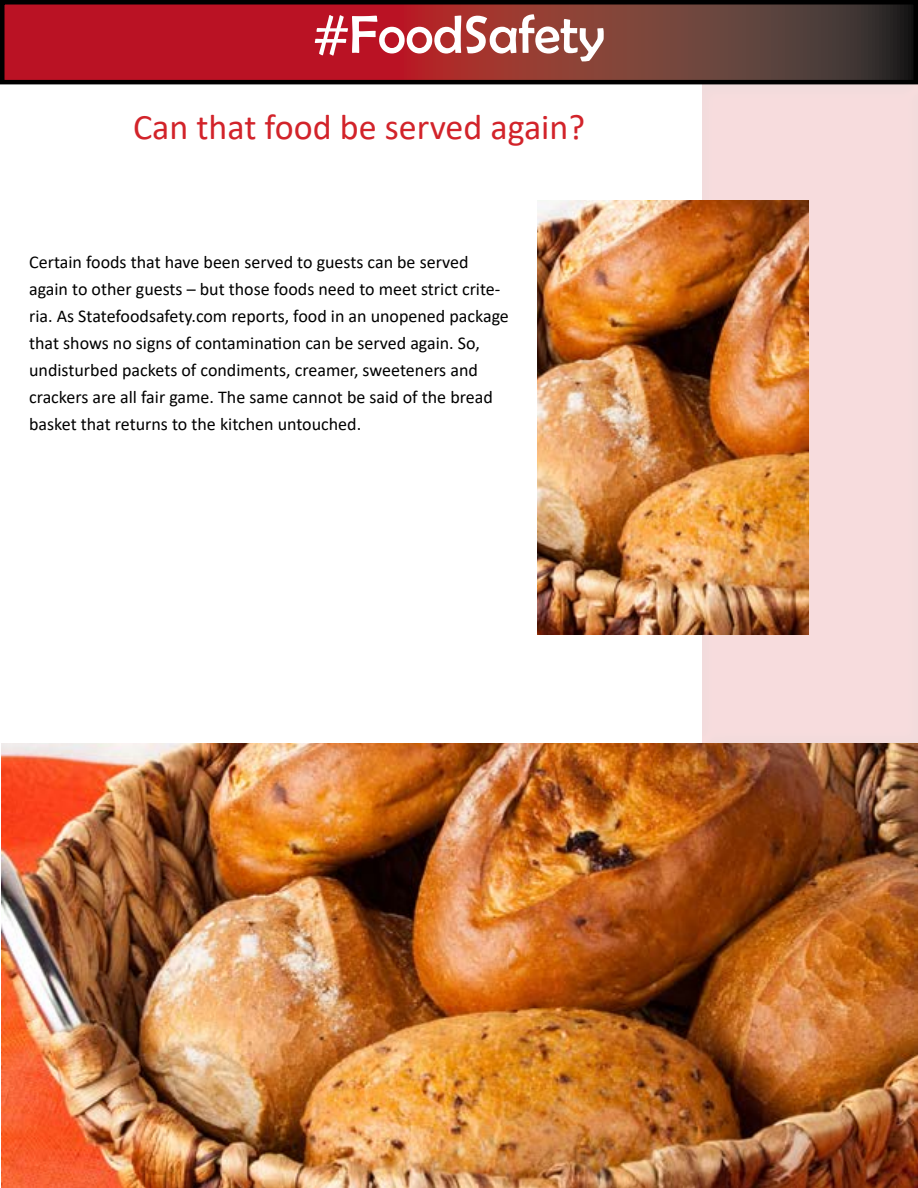
<style>
.page{position:relative;width:918px;height:1188px;background:#fff}
.page>*{position:absolute;margin:0;border:0;box-sizing:border-box;transform-origin:0 0}
.t1{font:54px "Berlin Sans FB";color:#fff}
.t2{font:36px "Calibri";color:#d2232a}
.t3{font:18px/27px "Calibri";color:#000}
</style>
<div class="page">
<div style="left:688px;top:72px;width:230px;height:675px;background:#f7dcdd"></div>
<svg style="left:5px;top:5px;width:908px;height:74px;background:#94282d"></svg>
<div style="left:0;top:0;width:918px;height:84px;border:4px solid #000"></div>
<img style="left:538px;top:200px;width:271px;height:434px">
<img style="left:2px;top:743px;width:916px;height:445px">
<h1 class="t1" style="left:313px;top:4px;width:293px">#FoodSafety</h1>
<h2 class="t2" style="left:133px;top:102px;width:454px">Can that food be served again?</h2>
<p class="t3" style="left:29px;top:248px;width:481px">Certain foods that have been served to guests can be served again to other guests – but those foods need to meet strict crite&shy;ria. As Statefoodsafety.com reports, food in an unopened package that shows no signs of contamination can be served again. So, undisturbed packets of condiments, creamer, sweeteners and crackers are all fair game. The same cannot be said of the bread basket that returns to the kitchen untouched.</p>
</div>
